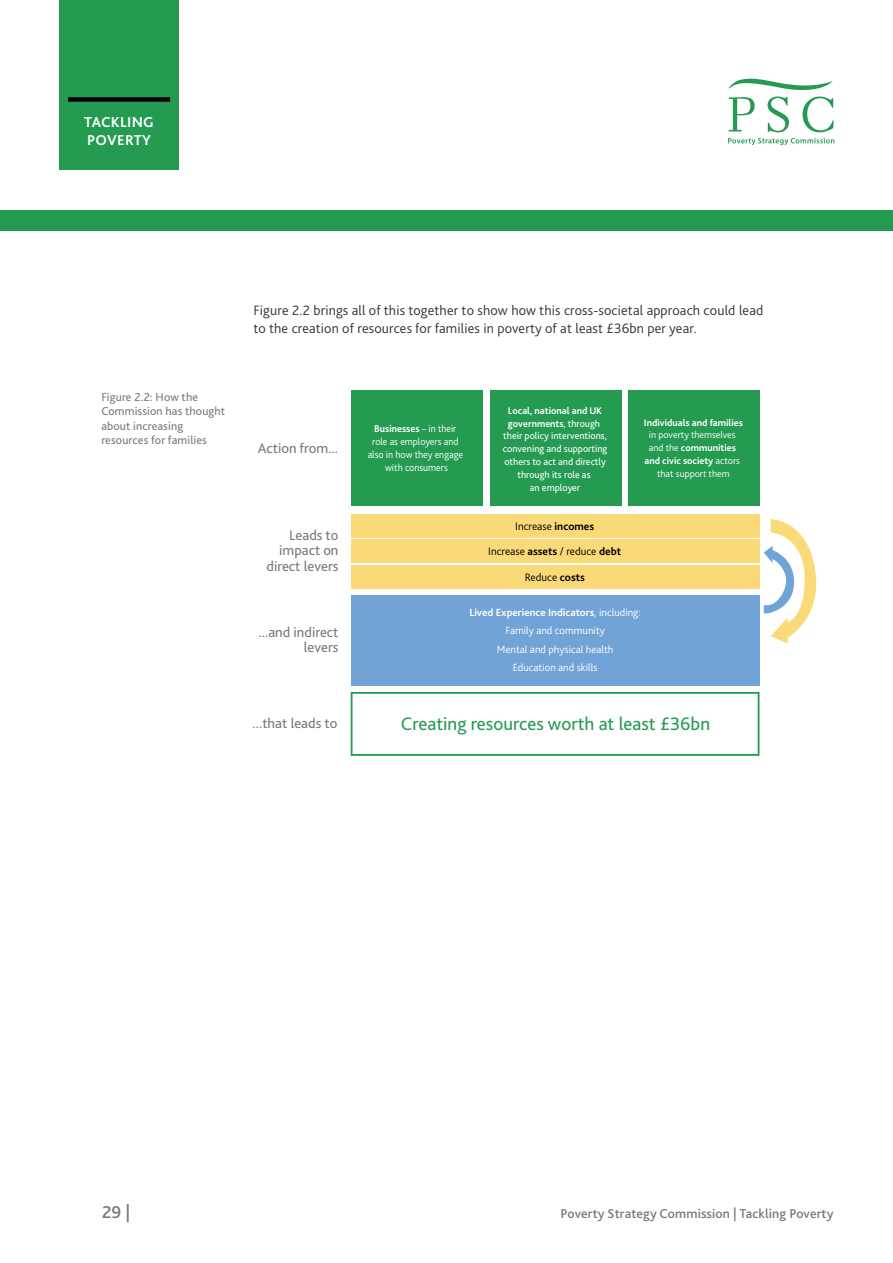
<style>
.page{position:relative;width:893px;height:1263px;background:#fff}
.page>*{position:absolute;margin:0;border:0;box-sizing:border-box;transform-origin:0 0}
.t1{font:19.05px "Bliss 2";color:#259b52}
.t2{font:500 18px "Bliss 2";color:#7b7879}
.t3{font:700 15px/18px "Bliss 2";letter-spacing:.02em;color:#fff}
.t4{font:14.55px/15.5px "Bliss 2";color:#7b7879;text-align:right}
.Body_9_5_bullets{font:300 14.25px/18px "Bliss 2";letter-spacing:.01em;color:#35322f}
.t5{font:500 13.5px "Bliss 2";letter-spacing:.01em;color:#7b7879}
.Image_caption{font:12px/14.2px "Bliss 2";letter-spacing:.01em;color:#7b7879}
.t6{font:300 11.25px "Bliss 2";color:#000}
.t7{font:300 10.95px/18.5px "Bliss 2";color:#fff;text-align:center}
.t8{font:300 10.5px/12.8px "Bliss 2";color:#fff;text-align:center;scale:.96 1}
.t9{font:10.05px/12.9px "Bliss 2";color:#fff;text-align:center}
.t10{font:300 10.05px/12.8px "Bliss 2";color:#fff;text-align:center}
.t11{font:700 10.05px "Bliss 2";color:#fff}
.s1{font-weight:700}
</style>
<div class="page">
<div style="left:0;top:210px;width:893px;height:21px;background:#259b52"></div>
<div style="left:60px;top:0;width:119px;height:170px;background:#259b52"></div>
<div style="left:68px;top:97px;width:102px;height:5px;background:#000"></div>
<svg style="left:728px;top:138px;width:106px;height:7px"></svg>
<svg style="left:728px;top:78px;width:106px;height:54px"></svg>
<div style="left:351px;top:514px;width:408px;height:24px;background:#fad978"></div>
<div style="left:351px;top:540px;width:408px;height:23px;background:#fad978"></div>
<div style="left:351px;top:565px;width:408px;height:23px;background:#fad978"></div>
<div style="left:351px;top:595px;width:408px;height:90px;background:#71a3d7"></div>
<svg style="left:351px;top:692px;width:408px;height:64px"></svg>
<div style="left:490px;top:391px;width:132px;height:115px;background:#259b52"></div>
<svg style="left:764px;top:519px;width:53px;height:124px"></svg>
<div style="left:351px;top:391px;width:131px;height:115px;background:#259b52"></div>
<div style="left:628px;top:390px;width:131px;height:116px;background:#259b52"></div>
<p class="t3" style="left:84px;top:113px;width:71px">TACKLING<br>POVERTY</p>
<p class="Image_caption" style="left:101px;top:390px;width:125px">Figure 2.2: How the<br>Commission has thought about increasing resources for families</p>
<p class="Body_9_5_bullets" style="left:253px;top:301px;width:511px">Figure 2.2 brings all of this together to show how this cross-societal approach could lead to the creation of resources for families in poverty of at least £36bn per year.</p>
<p class="t4" style="left:258px;top:440px;width:82px">Action from...</p>
<p class="t4" style="left:266px;top:527px;width:74px">Leads to impact on direct levers</p>
<p class="t4" style="left:259px;top:624px;width:82px">...and indirect levers</p>
<p class="t4" style="left:253px;top:715px;width:86px">...that leads to</p>
<p class="t8" style="left:368px;top:422px;width:101px"><span class="s1">Businesses</span> – in their role as employers and also in how they engage with consumers</p>
<p class="t9" style="left:503px;top:404px;width:106px"><span class="s1">Local, national and UK governments</span>, through their policy interventions, convening and supporting others to act and directly through its role as<br>an employer</p>
<p class="t6" style="left:515px;top:519px;width:80px">Increase <span class="s1">incomes</span></p>
<p class="t6" style="left:488px;top:544px;width:134px">Increase <span class="s1">assets</span> / reduce <span class="s1">debt</span></p>
<p class="t6" style="left:525px;top:570px;width:62px">Reduce <span class="s1">costs</span></p>
<p class="t11" style="left:644px;top:416px;width:100px">Individuals and families</p>
<p class="t10" style="left:644px;top:428px;width:97px">in poverty themselves and the <span class="s1">communities and civic society</span> actors that support them</p>
<p class="t7" style="left:469px;top:602px;width:173px"><span class="s1">Lived Experience Indicators</span>, including:<br>Family and community<br>Mental and physical health<br>Education and skills</p>
<h1 class="t1" style="left:401px;top:712px;width:311px">Creating resources worth at least £36bn</h1>
<p class="t2" style="left:102px;top:1201px;width:30px">29 |</p>
<p class="t5" style="left:561px;top:1205px;width:274px">Poverty Strategy Commission | Tackling Poverty</p>
</div>
